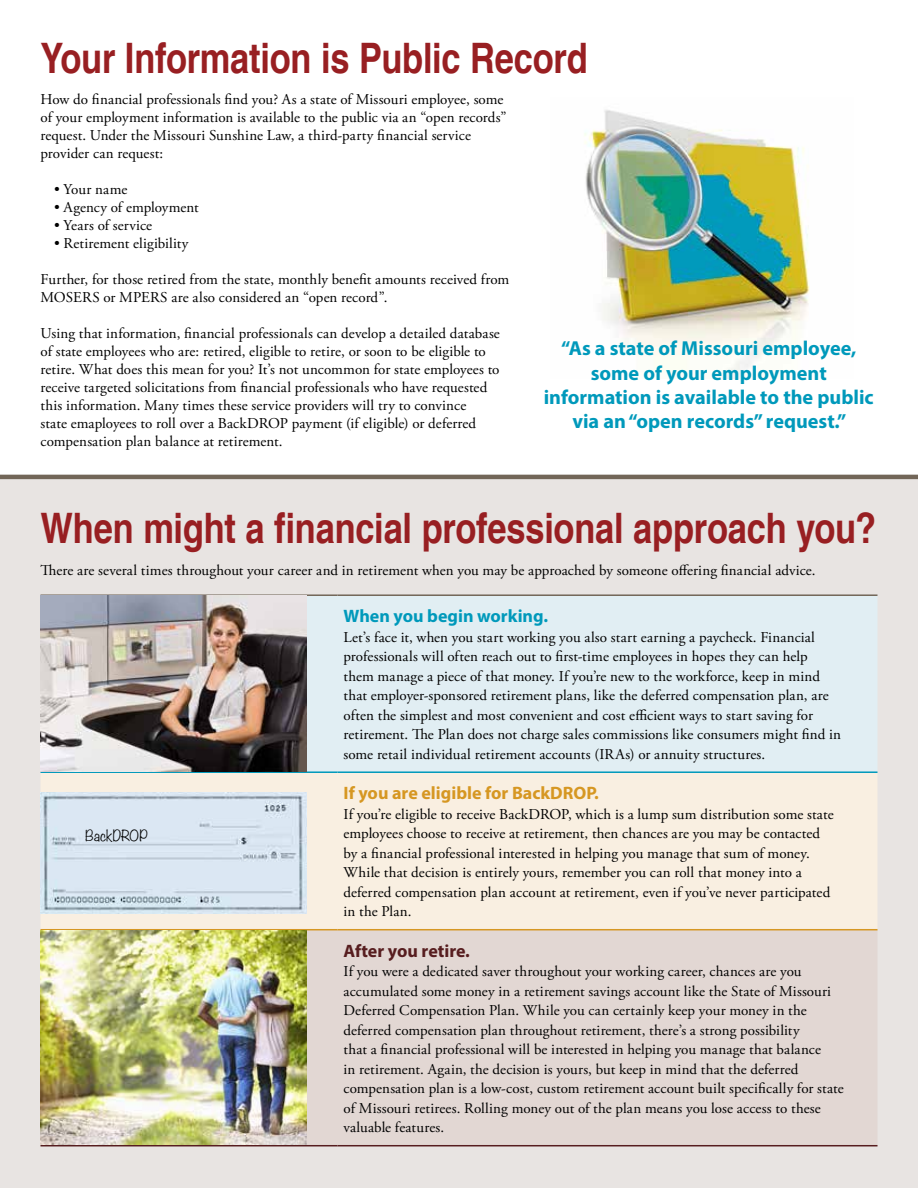
<style>
.page{position:relative;width:918px;height:1188px;background:#fff}
.page>*{position:absolute;margin:0;border:0;box-sizing:border-box;transform-origin:0 0}
.t1{font:700 condensed 42px "Helvetica Com";letter-spacing:-.005em;color:#981f22}
.t2{font:700 20.25px/24.3px "Myriad Pro";color:#09b;text-align:center}
.t3{font:700 18px "Myriad Pro";color:#d69722}
.t4{font:700 18px "Myriad Pro";color:#09b}
.t5{font:700 18px "Myriad Pro";color:#571d1f}
.t6{font:15px/19.5px "Adobe Garamond Pro";letter-spacing:.005em;color:#000}
.t7{font:300 13.5px "Noteworthy";color:#000}
</style>
<div class="page">
<div style="left:0;top:476px;width:918px;height:712px;background:#e8e4e2"></div>
<div style="left:307px;top:596px;width:570px;height:175px;background:#e1eef3"></div>
<div style="left:40px;top:773px;width:837px;height:156px;background:#f9efe1"></div>
<div style="left:307px;top:930px;width:571px;height:215px;background:#e2d7d3"></div>
<hr style="left:40px;top:594px;width:298px;height:2px;background:#726658">
<hr style="left:338px;top:594px;width:540px;height:2px;background:#726658">
<hr style="left:40px;top:771px;width:298px;height:2px;background:#09b">
<hr style="left:338px;top:771px;width:540px;height:2px;background:#09b">
<hr style="left:40px;top:929px;width:298px;height:1px;background:#d69722">
<hr style="left:338px;top:929px;width:540px;height:1px;background:#d69722">
<hr style="left:40px;top:1145px;width:298px;height:1px;background:#571d1f">
<hr style="left:338px;top:1145px;width:540px;height:1px;background:#571d1f">
<img style="left:40px;top:596px;width:267px;height:175px">
<img style="left:40px;top:930px;width:267px;height:215px">
<img style="left:40px;top:793px;width:267px;height:120px">
<hr style="left:0;top:475px;width:918px;height:4px;background:#726658">
<img style="left:584px;top:110px;width:226px;height:269px">
<hr style="left:917px;top:1125px;width:1px;height:63px;background:#3b526f">
<h1 class="t1" style="left:40px;top:32px;width:549px">Your Information is Public Record</h1>
<p class="t6" style="left:40px;top:91px;width:467px;line-height:18px">How do financial professionals find you? As a state of Missouri employee, some of your employment information is available to the public via an “open records” request. Under the Missouri Sunshine Law, a third-party financial service provider can request:</p>
<p class="t6" style="left:54px;top:180px;width:75px">• Your name</p>
<p class="t6" style="left:54px;top:198px;width:146px">• Agency of employment</p>
<p class="t6" style="left:54px;top:216px;width:100px">• Years of service</p>
<p class="t6" style="left:54px;top:234px;width:136px">• Retirement eligibility</p>
<p class="t6" style="left:40px;top:271px;width:470px;line-height:18px">Further, for those retired from the state, monthly benefit amounts received from<br>MOSERS or MPERS are also considered an “open record”.</p>
<p class="t6" style="left:40px;top:325px;width:461px;line-height:18px">Using that information, financial professionals can develop a detailed database of state employees who are: retired, eligible to retire, or soon to be eligible to retire. What does this mean for you? It’s not uncommon for state employees to receive targeted solicitations from financial professionals who have requested this information. Many times these service providers will try to convince<br>state emaployees to roll over a BackDROP payment (if eligible) or deferred compensation plan balance at retirement.</p>
<h2 class="t2" style="left:544px;top:336px;width:331px">“As a state of Missouri employee, some of your employment information is available to the public via an “open records” request.”</h2>
<h1 class="t1" style="left:40px;top:503px;width:837px">When might a financial professional approach you?</h1>
<p class="t6" style="left:40px;top:561px;width:777px">There are several times throughout your career and in retirement when you may be approached by someone offering financial advice.</p>
<p class="t4" style="left:344px;top:604px;width:206px">When you begin working.</p>
<p class="t6" style="left:344px;top:628px;width:499px">Let’s face it, when you start working you also start earning a paycheck. Financial professionals will often reach out to first-time employees in hopes they can help them manage a piece of that money. If you’re new to the workforce, keep in mind that employer-sponsored retirement plans, like the deferred compensation plan, are often the simplest and most convenient and cost efficient ways to start saving for retirement. The Plan does not charge sales commissions like consumers might find in some retail individual retirement accounts (IRAs) or annuity structures.</p>
<p class="t3" style="left:344px;top:781px;width:257px">If you are eligible for BackDROP.</p>
<p class="t6" style="left:344px;top:805px;width:492px">If you’re eligible to receive BackDROP, which is a lump sum distribution some state employees choose to receive at retirement, then chances are you may be contacted by a financial professional interested in helping you manage that sum of money.<br>While that decision is entirely yours, remember you can roll that money into a deferred compensation plan account at retirement, even if you’ve never participated in the Plan.</p>
<p class="t5" style="left:344px;top:939px;width:128px">After you retire.</p>
<p class="t6" style="left:344px;top:962px;width:502px">If you were a dedicated saver throughout your working career, chances are you accumulated some money in a retirement savings account like the State of Missouri Deferred Compensation Plan. While you can certainly keep your money in the deferred compensation plan throughout retirement, there’s a strong possibility<br>that a financial professional will be interested in helping you manage that balance<br>in retirement. Again, the decision is yours, but keep in mind that the deferred compensation plan is a low-cost, custom retirement account built specifically for state of Missouri retirees. Rolling money out of the plan means you lose access to these valuable features.</p>
<p class="t7" style="left:85px;top:824px;width:64px">BackDROP</p>
</div>
